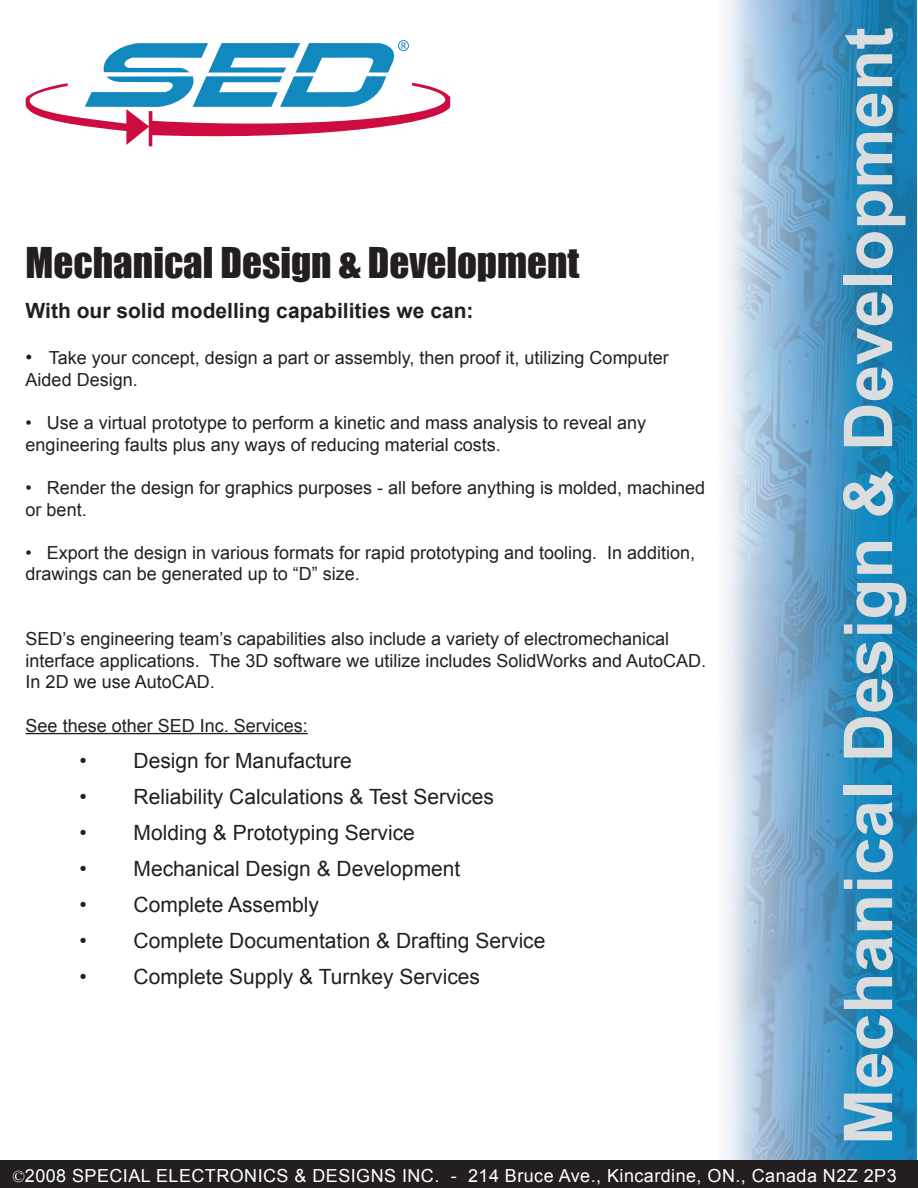
<style>
.page{position:relative;width:918px;height:1188px;background:#fff}
.page>*{position:absolute;margin:0;border:0;box-sizing:border-box;transform-origin:0 0}
.t1{font:700 67.5px "Arial";color:#dcdddf}
.t2{font:39px "Impact";color:#231f20}
.t3{font:21px "Arial";color:#231f20}
.t4{font:700 21px "Arial";color:#231f20}
.t5{font:18px/21.6px "Arial";color:#231f20}
.t6{font:18px "Arial";letter-spacing:.025em;color:#fff}
.s1{font-family:"Times New Roman";font-size:16.5px}
.s2{font-size:19.5px}
</style>
<div class="page">
<img style="left:701px;top:0;width:216px;height:1188px">
<div style="left:0;top:1160px;width:918px;height:27px;background:#231f20"></div>
<svg style="left:26px;top:40px;width:424px;height:106px"></svg>
<hr style="left:26px;top:733px;width:282px;height:1px;background:#231f20">
<h1 class="t1" style="left:824px;top:1145px;width:1119px;rotate:-90deg">Mechanical Design &amp; Development</h1>
<p class="t6" style="left:12px;top:1164px;width:886px"><span class="s1">©</span>2008 SPECIAL ELECTRONICS &amp; DESIGNS INC. - 214 Bruce Ave., Kincardine, ON., Canada N2Z 2P3</p>
<h2 class="t2" style="left:26px;top:232px;width:555px">Mechanical Design &amp; Development</h2>
<p class="t4" style="left:26px;top:296px;width:449px">With our solid modelling capabilities we can:</p>
<p class="t5" style="left:26px;top:348px;width:645px"><span class="s2">•</span> Take your concept, design a part or assembly, then proof it, utilizing Computer<br>Aided Design.</p>
<p class="t5" style="left:26px;top:412px;width:622px">• Use a virtual prototype to perform a kinetic and mass analysis to reveal any engineering faults plus any ways of reducing material costs.</p>
<p class="t5" style="left:26px;top:477px;width:681px">• Render the design for graphics purposes - all before anything is molded, machined or bent.</p>
<p class="t5" style="left:26px;top:542px;width:671px">• Export the design in various formats for rapid prototyping and tooling. In addition, drawings can be generated up to “D” size.</p>
<p class="t5" style="left:26px;top:628px;width:682px">SED’s engineering team’s capabilities also include a variety of electromechanical interface applications. The 3D software we utilize includes SolidWorks and AutoCAD.<br>In 2D we use AutoCAD.</p>
<p class="t5" style="left:26px;top:715px;width:284px">See these other SED Inc. Services:</p>
<p class="t3" style="left:80px;top:747px;width:274px">• Design for Manufacture</p>
<p class="t3" style="left:80px;top:783px;width:416px">• Reliability Calculations &amp; Test Services</p>
<p class="t3" style="left:80px;top:819px;width:337px">• Molding &amp; Prototyping Service</p>
<p class="t3" style="left:80px;top:855px;width:382px">• Mechanical Design &amp; Development</p>
<p class="t3" style="left:80px;top:891px;width:241px">• Complete Assembly</p>
<p class="t3" style="left:80px;top:927px;width:467px">• Complete Documentation &amp; Drafting Service</p>
<p class="t3" style="left:80px;top:963px;width:402px">• Complete Supply &amp; Turnkey Services</p>
</div>
